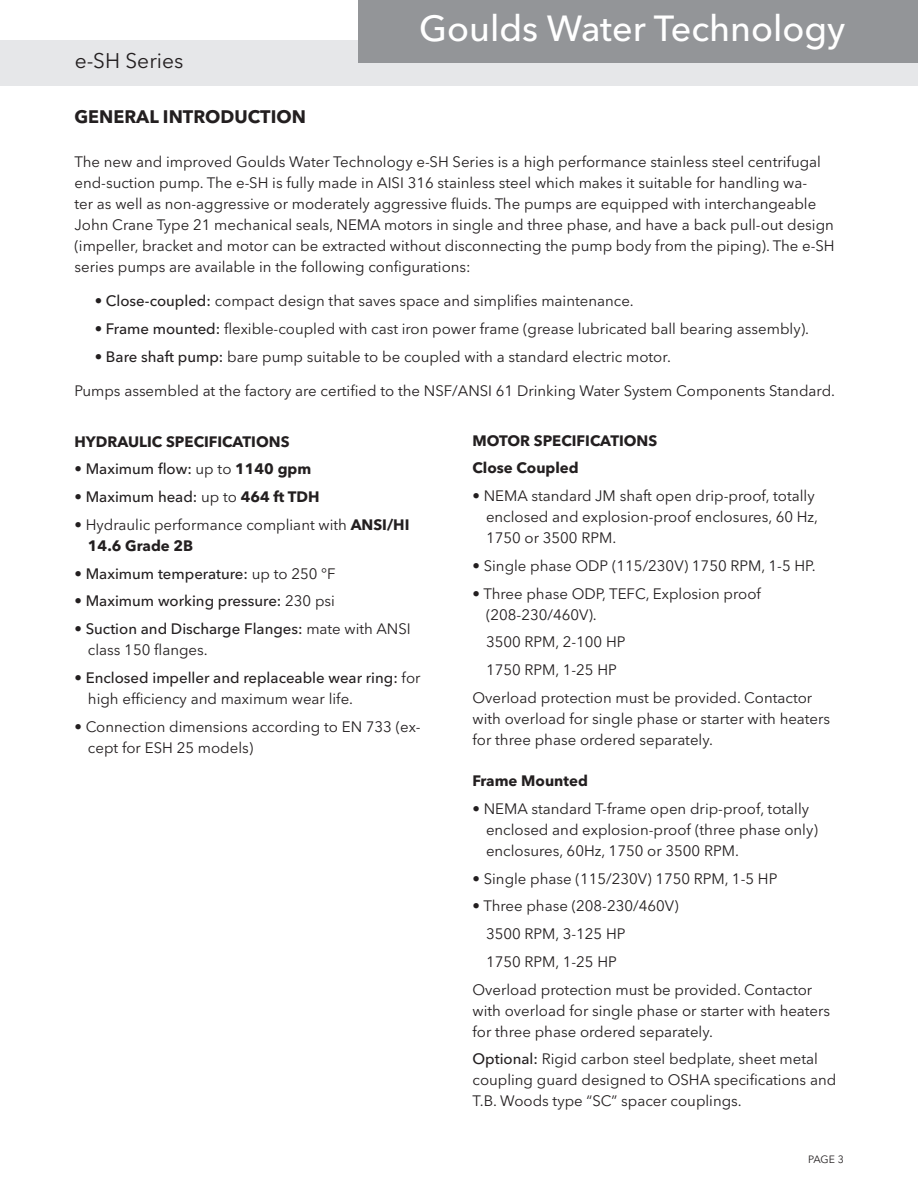
<style>
.page{position:relative;width:918px;height:1188px;background:#fff}
.page>*{position:absolute;margin:0;border:0;box-sizing:border-box;transform-origin:0 0}
.t1{font:500 36px "Avenir Next LT Pro";color:#fff}
.t2{font:21px "Avenir Next LT Pro";color:#231f20}
.t3{font:700 18px "Avenir Next LT Pro";color:#231f20}
.t4{font:15px/21px "Avenir Next LT Pro";color:#231f20}
.t5{font:500 15px/21px "Avenir Next LT Pro";color:#231f20}
.t6{font:700 15px "Avenir Next LT Pro";color:#231f20}
.t7{font:10.5px "Avenir Next LT Pro";color:#231f20}
.s1{font-weight:500}
.s2{font-weight:400}
.s3{font-weight:700}
</style>
<div class="page">
<div style="left:0;top:40px;width:918px;height:46px;background:#e6e7e9"></div>
<hr style="left:0;top:0;width:1px;height:63px;background:#939598">
<div style="left:358px;top:0;width:560px;height:63px;background:#939598"></div>
<h2 class="t2" style="left:75px;top:49px;width:110px">e-SH Series</h2>
<h1 class="t1" style="left:419px;top:6px;width:428px">Goulds Water Technology</h1>
<p class="t3" style="left:74px;top:106px;width:233px">GENERAL INTRODUCTION</p>
<p class="t4" style="left:74px;top:151px;width:762px">The new and improved Goulds Water Technology e-SH Series is a high performance stainless steel centrifugal end-suction pump. The e-SH is fully made in AISI 316 stainless steel which makes it suitable for handling wa-<br>ter as well as non-aggressive or moderately aggressive fluids. The pumps are equipped with interchangeable John Crane Type 21 mechanical seals, NEMA motors in single and three phase, and have a back pull-out design (impeller, bracket and motor can be extracted without disconnecting the pump body from the piping). The e-SH series pumps are available in the following configurations:</p>
<p class="t4" style="left:95px;top:290px;width:541px">• <span class="s1">Close-coupled:</span> compact design that saves space and simplifies maintenance.</p>
<p class="t4" style="left:95px;top:318px;width:716px">• <span class="s1">Frame mounted:</span> flexible-coupled with cast iron power frame (grease lubricated ball bearing assembly).</p>
<p class="t4" style="left:95px;top:346px;width:578px">• <span class="s1">Bare shaft pump:</span> bare pump suitable to be coupled with a standard electric motor.</p>
<p class="t4" style="left:74px;top:380px;width:762px">Pumps assembled at the factory are certified to the NSF/ANSI 61 Drinking Water System Components Standard.</p>
<p class="t6" style="left:74px;top:432px;width:217px">HYDRAULIC SPECIFICATIONS</p>
<p class="t5" style="left:74px;top:459px;width:238px"><span class="s2">•</span> Maximum flow: <span class="s2">up to</span> <span class="s3">1140 gpm</span></p>
<p class="t5" style="left:74px;top:486px;width:247px"><span class="s2">•</span> Maximum head: <span class="s2">up to</span> <span class="s3">464 ft TDH</span></p>
<p class="t4" style="left:88px;top:514px;width:323px;text-indent:-14px">• Hydraulic performance compliant with <span class="s3">ANSI/HI<br>14.6 Grade 2B</span></p>
<p class="t5" style="left:74px;top:563px;width:263px"><span class="s2">•</span> Maximum temperature: <span class="s2">up to 250 °F</span></p>
<p class="t5" style="left:74px;top:591px;width:262px"><span class="s2">•</span> Maximum working pressure: <span class="s2">230 psi</span></p>
<p class="t4" style="left:88px;top:619px;width:324px;text-indent:-14px">• <span class="s1">Suction and Discharge Flanges:</span> mate with ANSI class 150 flanges.</p>
<p class="t5" style="left:88px;top:667px;width:334px;text-indent:-14px"><span class="s2">•</span> Enclosed impeller and replaceable wear ring: <span class="s2">for high efficiency and maximum wear life.</span></p>
<p class="t4" style="left:88px;top:716px;width:334px;text-indent:-14px">• Connection dimensions according to EN 733 (ex&shy;cept for ESH 25 models)</p>
<p class="t6" style="left:472px;top:431px;width:186px">MOTOR SPECIFICATIONS</p>
<p class="t6" style="left:472px;top:459px;width:108px">Close Coupled</p>
<p class="t4" style="left:486px;top:485px;width:334px;text-indent:-14px">• NEMA standard JM shaft open drip-proof, totally enclosed and explosion-proof enclosures, 60 Hz,<br>1750 or 3500 RPM.</p>
<p class="t4" style="left:472px;top:555px;width:345px">• Single phase ODP (115/230V) 1750 RPM, 1-5 HP.</p>
<p class="t4" style="left:486px;top:583px;width:277px;text-indent:-14px">• Three phase ODP, TEFC, Explosion proof (208-230/460V).</p>
<p class="t4" style="left:486px;top:632px;width:141px">3500 RPM, 2-100 HP</p>
<p class="t4" style="left:486px;top:659px;width:132px">1750 RPM, 1-25 HP</p>
<p class="t4" style="left:472px;top:687px;width:359px">Overload protection must be provided. Contactor with overload for single phase or starter with heaters for three phase ordered separately.</p>
<p class="t6" style="left:472px;top:772px;width:117px">Frame Mounted</p>
<p class="t4" style="left:486px;top:798px;width:333px;text-indent:-14px">• NEMA standard T-frame open drip-proof, totally enclosed and explosion-proof (three phase only) enclosures, 60Hz, 1750 or 3500 RPM.</p>
<p class="t4" style="left:472px;top:868px;width:306px">• Single phase (115/230V) 1750 RPM, 1-5 HP</p>
<p class="t4" style="left:472px;top:896px;width:208px">• Three phase (208-230/460V)</p>
<p class="t4" style="left:486px;top:923px;width:141px">3500 RPM, 3-125 HP</p>
<p class="t4" style="left:486px;top:951px;width:132px">1750 RPM, 1-25 HP</p>
<p class="t4" style="left:472px;top:979px;width:359px">Overload protection must be provided. Contactor with overload for single phase or starter with heaters for three phase ordered separately.</p>
<p class="t4" style="left:472px;top:1049px;width:365px"><span class="s1">Optional:</span> Rigid carbon steel bedplate, sheet metal coupling guard designed to OSHA specifications and<br>T.B. Woods type “SC” spacer couplings.</p>
<p class="t7" style="left:808px;top:1153px;width:37px">PAGE 3</p>
</div>
